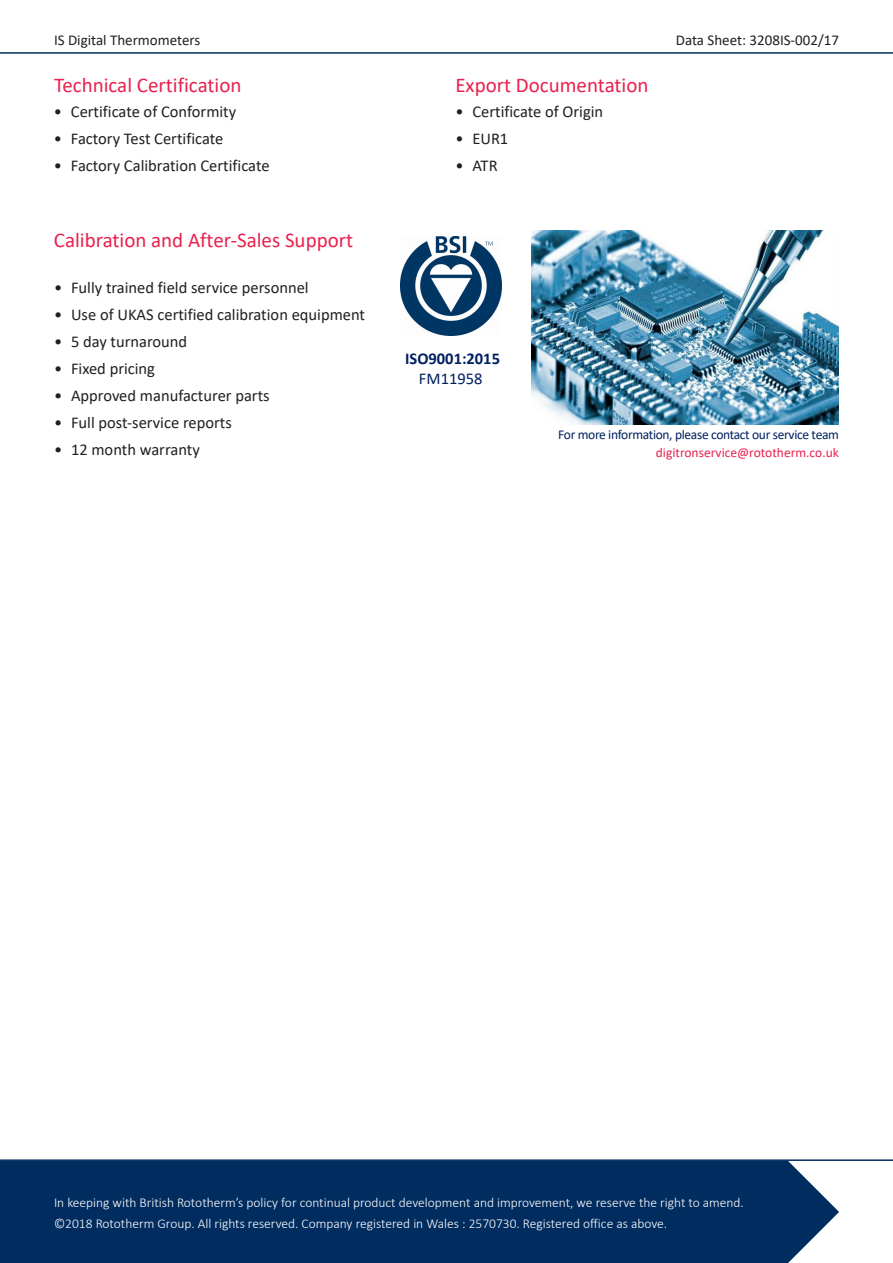
<style>
.page{position:relative;width:893px;height:1263px;background:#fff}
.page>*{position:absolute;margin:0;border:0;box-sizing:border-box;transform-origin:0 0}
.Heading_2{font:21px "Calibri";color:#e9214d}
.t1{font:16.5px "Calibri";color:#231f20}
.t2{font:700 16.5px/19.5px "Calibri";color:#002060;text-align:center}
.Footer_Text{font:15px "Calibri";color:#231f20}
.Footer_Text-2{font:300 13.5px "Calibri";color:#fff}
.t3{font:13.5px "Calibri";letter-spacing:-.025em;color:#002060}
.t4{font:13.5px "Calibri";color:#e9214d}
.s1{font-weight:400}
</style>
<div class="page">
<hr style="left:0;top:1159px;width:893px;height:2px;background:#002c5f">
<div style="left:0;top:1161px;width:839px;height:102px;background:#002c5f"></div>
<hr style="left:0;top:52px;width:893px;height:2px;background:#002c5f">
<img style="left:400px;top:236px;width:101px;height:100px">
<img style="left:532px;top:231px;width:307px;height:193px">
<p class="Footer_Text" style="left:54px;top:30px;width:148px">IS Digital Thermometers</p>
<p class="Footer_Text" style="left:676px;top:29px;width:165px">Data Sheet: 3208IS-002/17</p>
<p class="Heading_2" style="left:54px;top:70px;width:189px">Technical Certification</p>
<p class="t1" style="left:54px;top:100px;width:184px">• Certificate of Conformity</p>
<p class="t1" style="left:54px;top:127px;width:171px">• Factory Test Certificate</p>
<p class="t1" style="left:54px;top:154px;width:217px">• Factory Calibration Certificate</p>
<p class="Heading_2" style="left:54px;top:225px;width:301px">Calibration and After-Sales Support</p>
<p class="t1" style="left:54px;top:276px;width:256px">• Fully trained field service personnel</p>
<p class="t1" style="left:54px;top:303px;width:313px">• Use of UKAS certified calibration equipment</p>
<p class="t1" style="left:54px;top:330px;width:135px">• 5 day turnaround</p>
<p class="t1" style="left:54px;top:357px;width:103px">• Fixed pricing</p>
<p class="t1" style="left:54px;top:384px;width:217px">• Approved manufacturer parts</p>
<p class="t1" style="left:54px;top:411px;width:179px">• Full post-service reports</p>
<p class="t1" style="left:54px;top:438px;width:147px">• 12 month warranty</p>
<p class="Heading_2" style="left:455px;top:70px;width:195px">Export Documentation</p>
<p class="t1" style="left:455px;top:100px;width:149px">• Certificate of Origin</p>
<p class="t1" style="left:455px;top:127px;width:54px">• EUR1</p>
<p class="t1" style="left:455px;top:154px;width:44px">• ATR</p>
<p class="t2" style="left:405px;top:349px;width:96px">ISO9001:2015<br><span class="s1">FM11958</span></p>
<p class="t3" style="left:558px;top:425px;width:282px">For more information, please contact our service team</p>
<p class="t4" style="left:656px;top:443px;width:185px">digitronservice@rototherm.co.uk</p>
<p class="Footer_Text-2" style="left:54px;top:1194px;width:691px">In keeping with British Rototherm’s policy for continual product development and improvement, we reserve the right to amend.</p>
<p class="Footer_Text-2" style="left:54px;top:1215px;width:615px">©2018 Rototherm Group. All rights reserved. Company registered in Wales : 2570730. Registered office as above.</p>
</div>
